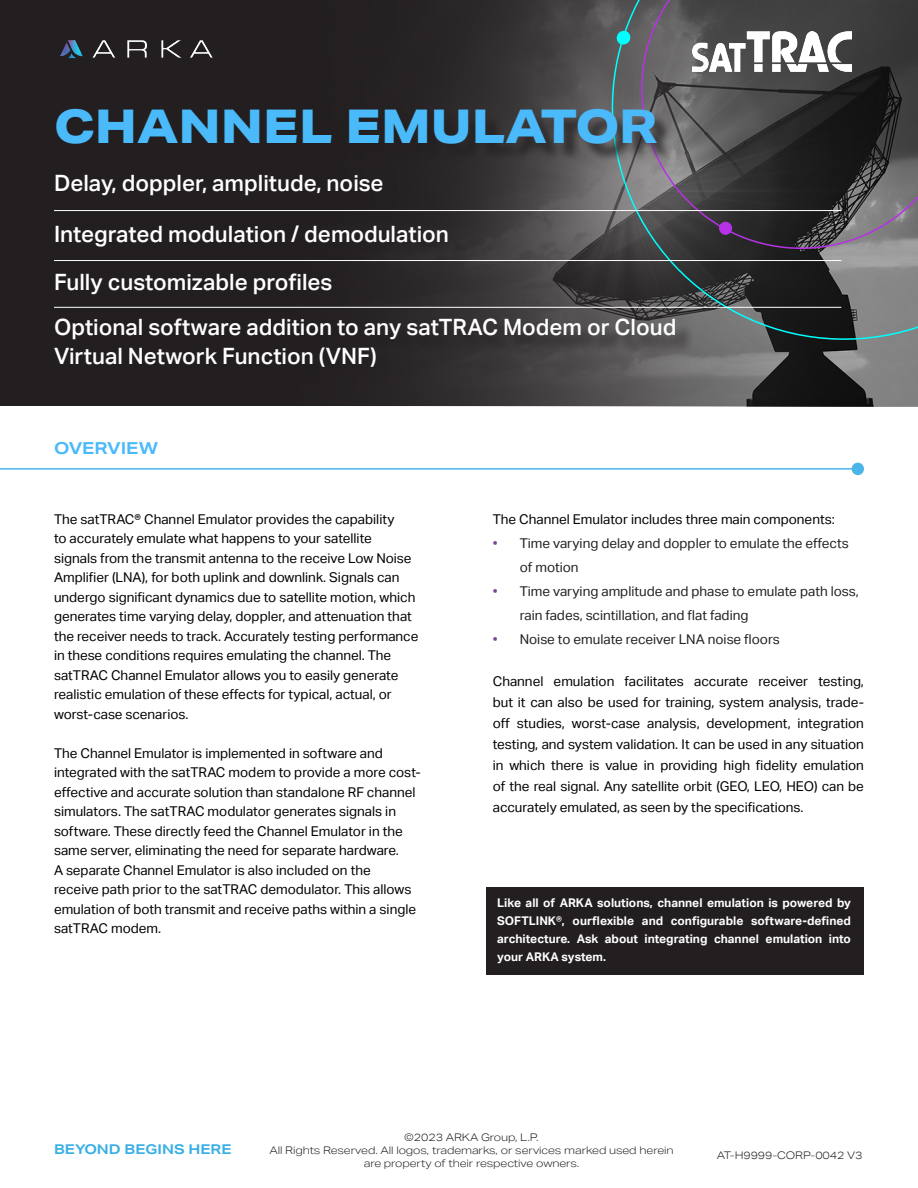
<style>
.page{position:relative;width:918px;height:1188px;background:#fff}
.page>*{position:absolute;margin:0;border:0;box-sizing:border-box;transform-origin:0 0}
.t1{font:800 46.5px "Aktiv Grotesk Ex";color:#4abafa}
.t2{font:500 22.5px/28.5px "Aktiv Grotesk";color:#fff}
.t3{font:700 16.5px "Aktiv Grotesk Ex";letter-spacing:-.01em;color:#4abafa}
.Body_Text{font:13.5px/19.5px "Aktiv Grotesk";color:#000001}
.t4{font:13.5px/24px "Aktiv Grotesk";color:#231f20}
.t5{font:700 13.5px "Aktiv Grotesk Ex";color:#39afe4}
.Body_Text-2{font:700 12px/18px "Aktiv Grotesk";color:#fff;text-align:justify}
.t6{font:300 10.5px/12.6px "Aktiv Grotesk Ex";letter-spacing:-.01em;color:#231f20;text-align:center}
.s1{color:#734d99}
</style>
<div class="page">
<div style="left:852px;top:463px;width:12px;height:12px;background:#4bb5e7;border-radius:50%"></div>
<hr style="left:0;top:468px;width:858px;height:2px;background:#4bb5e7">
<div style="left:0;top:0;width:918px;height:405px;background:#231f20"></div>
<img style="left:298px;top:0;width:620px;height:406px">
<svg style="left:579px;top:0;width:339px;height:372px"></svg>
<svg style="left:616px;top:30px;width:15px;height:16px"></svg>
<svg style="left:641px;top:0;width:277px;height:249px"></svg>
<img style="left:60px;top:40px;width:153px;height:18px">
<div style="left:57px;top:178px;width:637px;height:207px;background:#231f20;opacity:.75"></div>
<div style="left:59px;top:112px;width:616px;height:51px;background:#231f20;opacity:.75"></div>
<hr style="left:54px;top:210px;width:787px;height:1px;background:#fff">
<hr style="left:54px;top:260px;width:787px;height:1px;background:#fff">
<hr style="left:54px;top:307px;width:787px;height:1px;background:#fff">
<img style="left:693px;top:31px;width:159px;height:41px">
<div style="left:486px;top:888px;width:378px;height:87px;background:#231f20"></div>
<h1 class="t1" style="left:54px;top:97px;width:605px">CHANNEL EMULATOR</h1>
<h1 class="t2" style="left:54px;top:169px;width:331px">Delay, doppler, amplitude, noise</h1>
<h1 class="t2" style="left:54px;top:220px;width:397px">Integrated modulation / demodulation</h1>
<h1 class="t2" style="left:54px;top:268px;width:280px">Fully customizable profiles</h1>
<h1 class="t2" style="left:54px;top:313px;width:624px">Optional software addition to any satTRAC Modem or Cloud<br>Virtual Network Function (VNF)</h1>
<h2 class="t3" style="left:54px;top:438px;width:106px">OVERVIEW</h2>
<p class="Body_Text" style="left:54px;top:509px;width:366px">The satTRAC® Channel Emulator provides the capability<br>to accurately emulate what happens to your satellite signals from the transmit antenna to the receive Low Noise Amplifier (LNA), for both uplink and downlink. Signals can undergo significant dynamics due to satellite motion, which generates time varying delay, doppler, and attenuation that the receiver needs to track. Accurately testing performance in these conditions requires emulating the channel. The satTRAC Channel Emulator allows you to easily generate realistic emulation of these effects for typical, actual, or worst-case scenarios.</p>
<p class="Body_Text" style="left:54px;top:743px;width:368px">The Channel Emulator is implemented in software and integrated with the satTRAC modem to provide a more cost&shy;effective and accurate solution than standalone RF channel simulators. The satTRAC modulator generates signals in software. These directly feed the Channel Emulator in the same server, eliminating the need for separate hardware.<br>A separate Channel Emulator is also included on the<br>receive path prior to the satTRAC demodulator. This allows emulation of both transmit and receive paths within a single satTRAC modem.</p>
<p class="Body_Text" style="left:493px;top:509px;width:344px">The Channel Emulator includes three main components:</p>
<p class="t4" style="left:520px;top:531px;width:331px;text-indent:-27px"><span class="s1">•</span> Time varying delay and doppler to emulate the effects of motion</p>
<p class="t4" style="left:520px;top:579px;width:341px;text-indent:-27px"><span class="s1">•</span> Time varying amplitude and phase to emulate path loss, rain fades, scintillation, and flat fading</p>
<p class="t4" style="left:493px;top:627px;width:289px"><span class="s1">•</span> Noise to emulate receiver LNA noise floors</p>
<p class="Body_Text" style="left:493px;top:671px;width:373px;line-height:21px;text-align:justify">Channel emulation facilitates accurate receiver testing, but it can also be used for training, system analysis, trade&shy;off studies, worst-case analysis, development, integration testing, and system validation. It can be used in any situation in which there is value in providing high fidelity emulation of the real signal. Any satellite orbit (GEO, LEO, HEO) can be accurately emulated, as seen by the specifications.</p>
<p class="Body_Text-2" style="left:497px;top:894px;width:355px">Like all of ARKA solutions, channel emulation is powered by SOFTLINK®, ourflexible and configurable software-defined architecture. Ask about integrating channel emulation into your ARKA system.</p>
<p class="t5" style="left:54px;top:1141px;width:179px">BEYOND BEGINS HERE</p>
<p class="t6" style="left:269px;top:1131px;width:406px">©2023 ARKA Group, L.P.<br>All Rights Reserved. All logos, trademarks, or services marked used herein are property of their respective owners.</p>
<p class="t6" style="left:717px;top:1148px;width:147px">AT-H9999-CORP-0042 V3</p>
</div>
